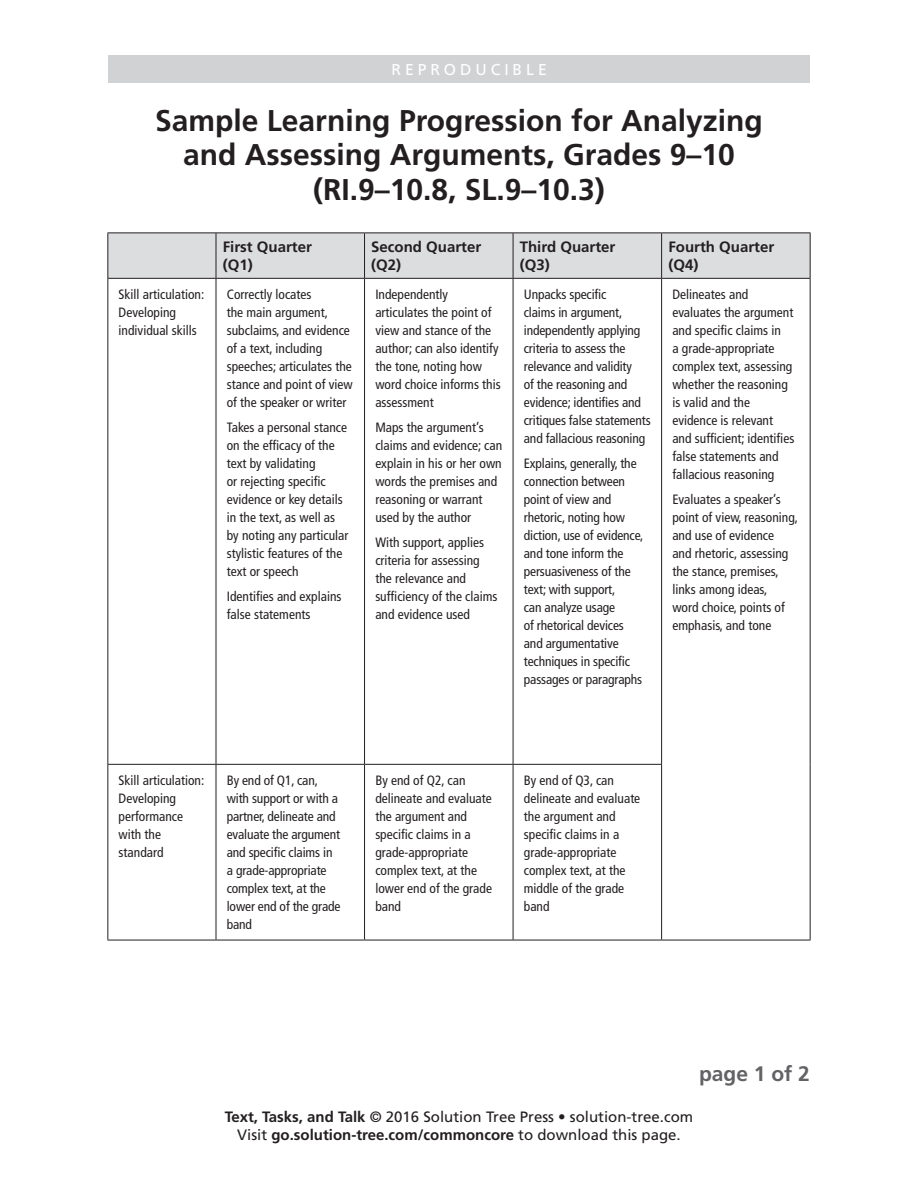
<style>
.page{position:relative;width:918px;height:1188px;background:#fff}
.page>*{position:absolute;margin:0;border:0;box-sizing:border-box;transform-origin:0 0}
.table_title{font:700 30px/34.5px "Frutiger LT Std";color:#231f20;text-align:center}
.table_title-2{font:700 21px "Frutiger LT Std";color:#636366}
.t1{font:15.75px "Frutiger LT Std";letter-spacing:.25em;color:#fff}
.t2{font:15px/18.8px "Frutiger LT Std";color:#231f20;text-align:center}
.table_header__column{font:700 15px/18px "Frutiger LT Std";color:#231f20}
.table_text{font:condensed 13.5px/18px "Frutiger LT Std";color:#231f20}
.s1{font-weight:700}
</style>
<div class="page">
<div style="left:108px;top:56px;width:702px;height:27px;background:#d1d2d4"></div>
<div style="left:108px;top:233px;width:702px;height:45px;background:#dcdddf"></div>
<hr style="left:216px;top:279px;width:1px;height:485px;background:#231f20">
<hr style="left:364px;top:279px;width:1px;height:485px;background:#231f20">
<hr style="left:513px;top:279px;width:1px;height:485px;background:#231f20">
<hr style="left:661px;top:279px;width:1px;height:485px;background:#231f20">
<hr style="left:107px;top:764px;width:109px;height:1px;background:#231f20">
<hr style="left:216px;top:764px;width:149px;height:1px;background:#231f20">
<hr style="left:216px;top:765px;width:1px;height:175px;background:#231f20">
<hr style="left:365px;top:764px;width:148px;height:1px;background:#231f20">
<hr style="left:364px;top:765px;width:1px;height:175px;background:#231f20">
<hr style="left:513px;top:764px;width:149px;height:1px;background:#231f20">
<hr style="left:513px;top:765px;width:1px;height:175px;background:#231f20">
<hr style="left:661px;top:765px;width:1px;height:175px;background:#231f20">
<hr style="left:107px;top:279px;width:1px;height:485px;background:#231f20">
<hr style="left:810px;top:279px;width:1px;height:485px;background:#231f20">
<hr style="left:107px;top:765px;width:1px;height:175px;background:#231f20">
<hr style="left:810px;top:764px;width:1px;height:176px;background:#231f20">
<hr style="left:107px;top:940px;width:109px;height:1px;background:#231f20">
<hr style="left:216px;top:940px;width:149px;height:1px;background:#231f20">
<hr style="left:365px;top:940px;width:148px;height:1px;background:#231f20">
<hr style="left:513px;top:940px;width:149px;height:1px;background:#231f20">
<hr style="left:662px;top:940px;width:149px;height:1px;background:#231f20">
<hr style="left:107px;top:232px;width:109px;height:1px;background:#231f20">
<hr style="left:107px;top:233px;width:1px;height:45px;background:#231f20">
<hr style="left:216px;top:232px;width:149px;height:1px;background:#231f20">
<hr style="left:216px;top:233px;width:1px;height:45px;background:#231f20">
<hr style="left:365px;top:232px;width:148px;height:1px;background:#231f20">
<hr style="left:364px;top:233px;width:1px;height:45px;background:#231f20">
<hr style="left:513px;top:232px;width:149px;height:1px;background:#231f20">
<hr style="left:513px;top:233px;width:1px;height:45px;background:#231f20">
<hr style="left:662px;top:232px;width:149px;height:1px;background:#231f20">
<hr style="left:661px;top:233px;width:1px;height:45px;background:#231f20">
<hr style="left:810px;top:233px;width:1px;height:45px;background:#231f20">
<hr style="left:107px;top:278px;width:109px;height:1px;background:#231f20">
<hr style="left:216px;top:278px;width:149px;height:1px;background:#231f20">
<hr style="left:365px;top:278px;width:148px;height:1px;background:#231f20">
<hr style="left:513px;top:278px;width:149px;height:1px;background:#231f20">
<hr style="left:662px;top:278px;width:149px;height:1px;background:#231f20">
<p class="t1" style="left:391px;top:61px;width:157px">REPRODUCIBLE</p>
<p class="table_title" style="left:155px;top:103px;width:609px">Sample Learning Progression for Analyzing and Assessing Arguments, Grades 9–10 (RI.9–10.8, SL.9–10.3)</p>
<p class="table_header__column" style="left:223px;top:238px;width:91px">First Quarter (Q1)</p>
<p class="table_header__column" style="left:371px;top:238px;width:112px">Second Quarter (Q2)</p>
<p class="table_header__column" style="left:520px;top:238px;width:97px">Third Quarter (Q3)</p>
<p class="table_header__column" style="left:668px;top:238px;width:107px">Fourth Quarter (Q4)</p>
<p class="table_text" style="left:119px;top:286px;width:87px">Skill articulation:<br>Developing individual skills</p>
<p class="table_text" style="left:227px;top:286px;width:127px">Correctly locates<br>the main argument, subclaims, and evidence of a text, including speeches; articulates the stance and point of view of the speaker or writer</p>
<p class="table_text" style="left:227px;top:418px;width:123px">Takes a personal stance on the efficacy of the text by validating<br>or rejecting specific evidence or key details in the text, as well as by noting any particular stylistic features of the text or speech</p>
<p class="table_text" style="left:227px;top:587px;width:116px">Identifies and explains false statements</p>
<p class="table_text" style="left:524px;top:286px;width:128px">Unpacks specific<br>claims in argument, independently applying criteria to assess the relevance and validity<br>of the reasoning and evidence; identifies and critiques false statements and fallacious reasoning</p>
<p class="table_text" style="left:524px;top:454px;width:121px">Explains, generally, the connection between point of view and rhetoric, noting how diction, use of evidence, and tone inform the persuasiveness of the text; with support,<br>can analyze usage<br>of rhetorical devices and argumentative techniques in specific passages or paragraphs</p>
<p class="table_text" style="left:375px;top:286px;width:127px">Independently articulates the point of view and stance of the author; can also identify the tone, noting how word choice informs this assessment</p>
<p class="table_text" style="left:375px;top:418px;width:128px">Maps the argument’s claims and evidence; can explain in his or her own words the premises and reasoning or warrant used by the author</p>
<p class="table_text" style="left:375px;top:533px;width:124px">With support, applies criteria for assessing the relevance and sufficiency of the claims and evidence used</p>
<p class="table_text" style="left:672px;top:286px;width:123px">Delineates and evaluates the argument and specific claims in<br>a grade-appropriate complex text, assessing whether the reasoning is valid and the evidence is relevant and sufficient; identifies false statements and fallacious reasoning</p>
<p class="table_text" style="left:672px;top:490px;width:127px">Evaluates a speaker’s point of view, reasoning, and use of evidence<br>and rhetoric, assessing the stance, premises, links among ideas,<br>word choice, points of emphasis, and tone</p>
<p class="table_text" style="left:119px;top:772px;width:87px">Skill articulation:<br>Developing performance with the standard</p>
<p class="table_text" style="left:227px;top:772px;width:115px">By end of Q1, can, with support or with a partner, delineate and evaluate the argument and specific claims in a grade-appropriate complex text, at the lower end of the grade band</p>
<p class="table_text" style="left:375px;top:772px;width:118px">By end of Q2, can delineate and evaluate the argument and specific claims in a grade-appropriate complex text, at the lower end of the grade band</p>
<p class="table_text" style="left:524px;top:772px;width:118px">By end of Q3, can delineate and evaluate the argument and specific claims in a grade-appropriate complex text, at the middle of the grade band</p>
<p class="table_title-2" style="left:699px;top:1061px;width:112px">page 1 of 2</p>
<p class="t2" style="left:225px;top:1107px;width:470px"><span class="s1">Text, Tasks, and Talk</span> © 2016 Solution Tree Press • solution-tree.com<br>Visit <span class="s1">go.solution-tree.com/commoncore</span> to download this page.</p>
</div>
